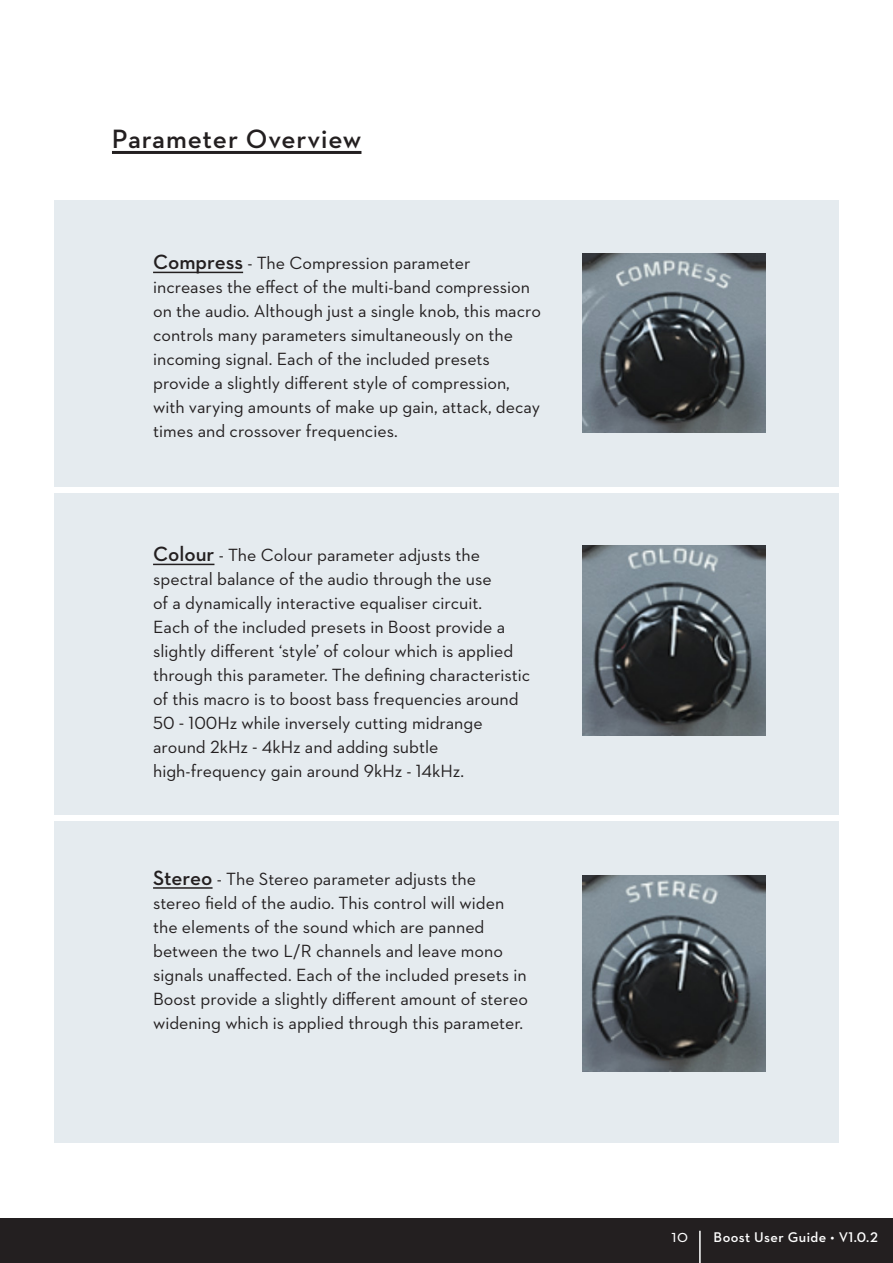
<style>
.page{position:relative;width:893px;height:1263px;background:#fff}
.page>*{position:absolute;margin:0;border:0;box-sizing:border-box;transform-origin:0 0}
.t1{font:600 27px "Neutraface 2 Text";letter-spacing:.03em;color:#231f20}
.t2{font:18px/24px "Neutraface 2 Text";color:#231f20}
.t3{font:18px "Neutraface 2 Text";color:#fff}
.t4{font:600 14.25px "Neutraface 2 Text";letter-spacing:.03em;color:#fff}
.s1{font-weight:600;font-size:21px}
</style>
<div class="page">
<div style="left:54px;top:821px;width:785px;height:321px;background:#e5ebef"></div>
<hr style="left:112px;top:151px;width:249px;height:3px;background:#231f20">
<hr style="left:153px;top:887px;width:60px;height:2px;background:#231f20">
<div style="left:54px;top:201px;width:785px;height:286px;background:#e5ebef"></div>
<div style="left:54px;top:493px;width:785px;height:321px;background:#e5ebef"></div>
<hr style="left:153px;top:272px;width:90px;height:1px;background:#231f20">
<hr style="left:153px;top:564px;width:61px;height:1px;background:#231f20">
<img style="left:582px;top:253px;width:184px;height:180px">
<img style="left:582px;top:875px;width:184px;height:196px">
<img style="left:582px;top:545px;width:184px;height:191px">
<div style="left:0;top:1219px;width:893px;height:44px;background:#231f20"></div>
<hr style="left:699px;top:1231px;width:2px;height:32px;background:#fff">
<p class="t1" style="left:112px;top:122px;width:251px">Parameter Overview</p>
<p class="t2" style="left:153px;top:251px;width:389px"><span class="s1">Compress</span> - The Compression parameter increases the effect of the multi-band compression on the audio. Although just a single knob, this macro controls many parameters simultaneously on the incoming signal. Each of the included presets provide a slightly different style of compression, with varying amounts of make up gain, attack, decay times and crossover frequencies.</p>
<p class="t2" style="left:153px;top:543px;width:379px"><span class="s1">Colour</span> - The Colour parameter adjusts the spectral balance of the audio through the use<br>of a dynamically interactive equaliser circuit.<br>Each of the included presets in Boost provide a slightly different ‘style’ of colour which is applied through this parameter. The defining characteristic of this macro is to boost bass frequencies around 50 - 100Hz while inversely cutting midrange around 2kHz - 4kHz and adding subtle high-frequency gain around 9kHz - 14kHz.</p>
<p class="t2" style="left:153px;top:866px;width:376px"><span class="s1">Stereo</span> - The Stereo parameter adjusts the stereo field of the audio. This control will widen the elements of the sound which are panned between the two L/R channels and leave mono signals unaffected. Each of the included presets in Boost provide a slightly different amount of stereo widening which is applied through this parameter.</p>
<p class="t3" style="left:671px;top:1224px;width:18px">10</p>
<p class="t4" style="left:714px;top:1228px;width:166px">Boost User Guide • V1.0.2</p>
</div>
